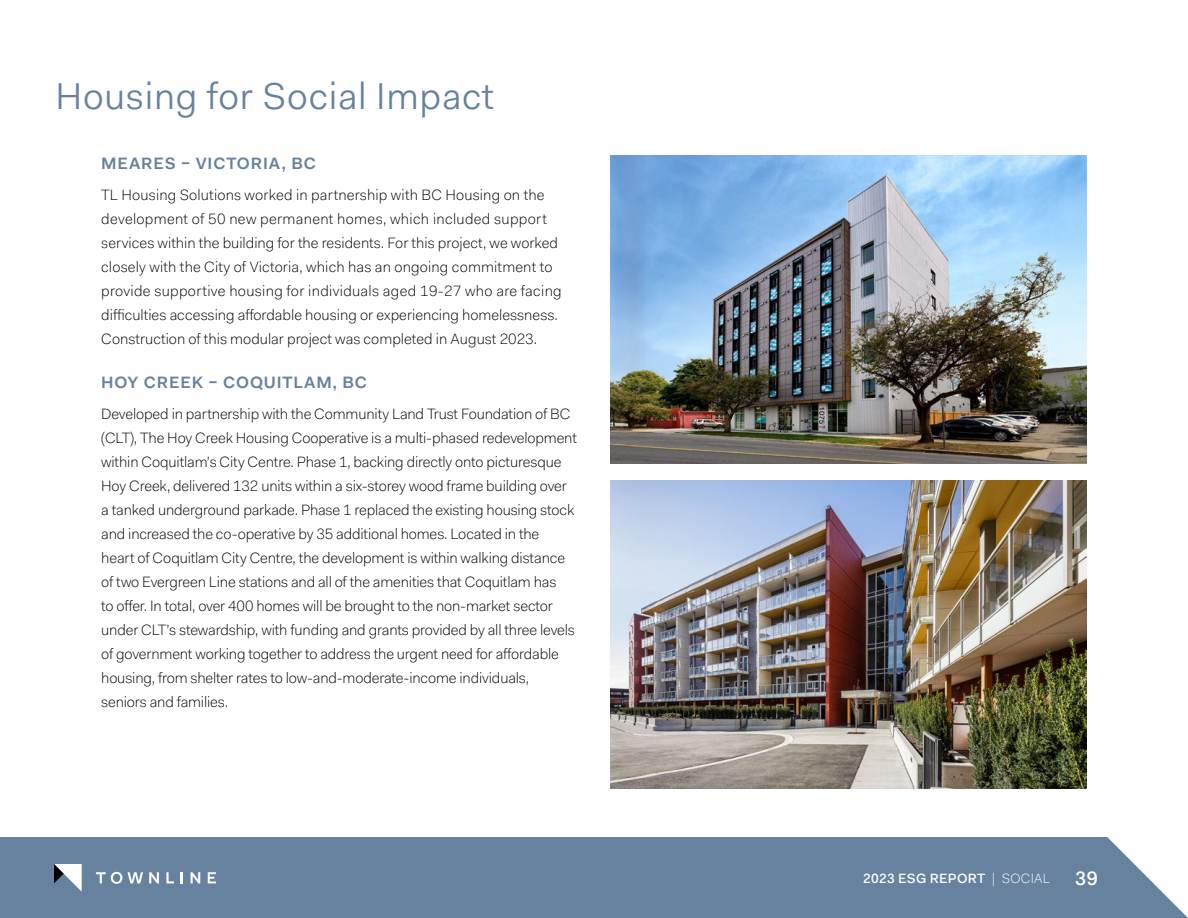
<style>
.page{position:relative;width:1188px;height:918px;background:#fff}
.page>*{position:absolute;margin:0;border:0;box-sizing:border-box;transform-origin:0 0}
.t1{font:37.5px "Fakt Pro Blond";letter-spacing:.02em;color:#66829f}
.t2{font:500 19.5px "Fakt Pro";color:#fff}
.t3{font:600 16.5px "Fakt Pro";letter-spacing:.05em;color:#66829f}
.t4{font:300 15px/24px "Fakt Pro";letter-spacing:-.01em;color:#000}
.t5{font:300 15px/24px "Fakt Pro";letter-spacing:.01em;color:#000}
.t6{font:500 13.5px "Fakt Pro";letter-spacing:.02em;color:#fff}
.s1{font-weight:300}
</style>
<div class="page">
<div style="left:0;top:837px;width:1188px;height:81px;background:#66829f"></div>
<svg style="left:96px;top:872px;width:47px;height:12px"></svg>
<svg style="left:149px;top:872px;width:10px;height:11px"></svg>
<svg style="left:166px;top:872px;width:8px;height:11px"></svg>
<svg style="left:181px;top:872px;width:2px;height:11px"></svg>
<svg style="left:191px;top:872px;width:9px;height:11px"></svg>
<svg style="left:208px;top:872px;width:8px;height:11px"></svg>
<svg style="left:54px;top:864px;width:28px;height:28px"></svg>
<img style="left:610px;top:156px;width:476px;height:308px">
<img style="left:610px;top:481px;width:476px;height:308px">
<h1 class="t1" style="left:56px;top:71px;width:440px">Housing for Social Impact</h1>
<p class="t3" style="left:101px;top:152px;width:216px">MEARES – VICTORIA, BC</p>
<p class="t5" style="left:101px;top:182px;width:462px">TL Housing Solutions worked in partnership with BC Housing on the development of 50 new permanent homes, which included support services within the building for the residents. For this project, we worked closely with the City of Victoria, which has an ongoing commitment to provide supportive housing for individuals aged 19-27 who are facing difficulties accessing affordable housing or experiencing homelessness.<br>Construction of this modular project was completed in August 2023.</p>
<p class="t3" style="left:101px;top:371px;width:267px">HOY CREEK – COQUITLAM, BC</p>
<p class="t4" style="left:101px;top:401px;width:477px">Developed in partnership with the Community Land Trust Foundation of BC (CLT), The Hoy Creek Housing Cooperative is a multi-phased redevelopment within Coquitlam’s City Centre. Phase 1, backing directly onto picturesque Hoy Creek, delivered 132 units within a six-storey wood frame building over a tanked underground parkade. Phase 1 replaced the existing housing stock and increased the co-operative by 35 additional homes. Located in the<br>heart of Coquitlam City Centre, the development is within walking distance of two Evergreen Line stations and all of the amenities that Coquitlam has<br>to offer. In total, over 400 homes will be brought to the non-market sector under CLT’s stewardship, with funding and grants provided by all three levels of government working together to address the urgent need for affordable housing, from shelter rates to low-and-moderate-income individuals, seniors and families.</p>
<p class="t6" style="left:863px;top:869px;width:188px">2023 ESG REPORT <span class="s1">| SOCIAL</span></p>
<h2 class="t2" style="left:1075px;top:865px;width:24px">39</h2>
</div>
